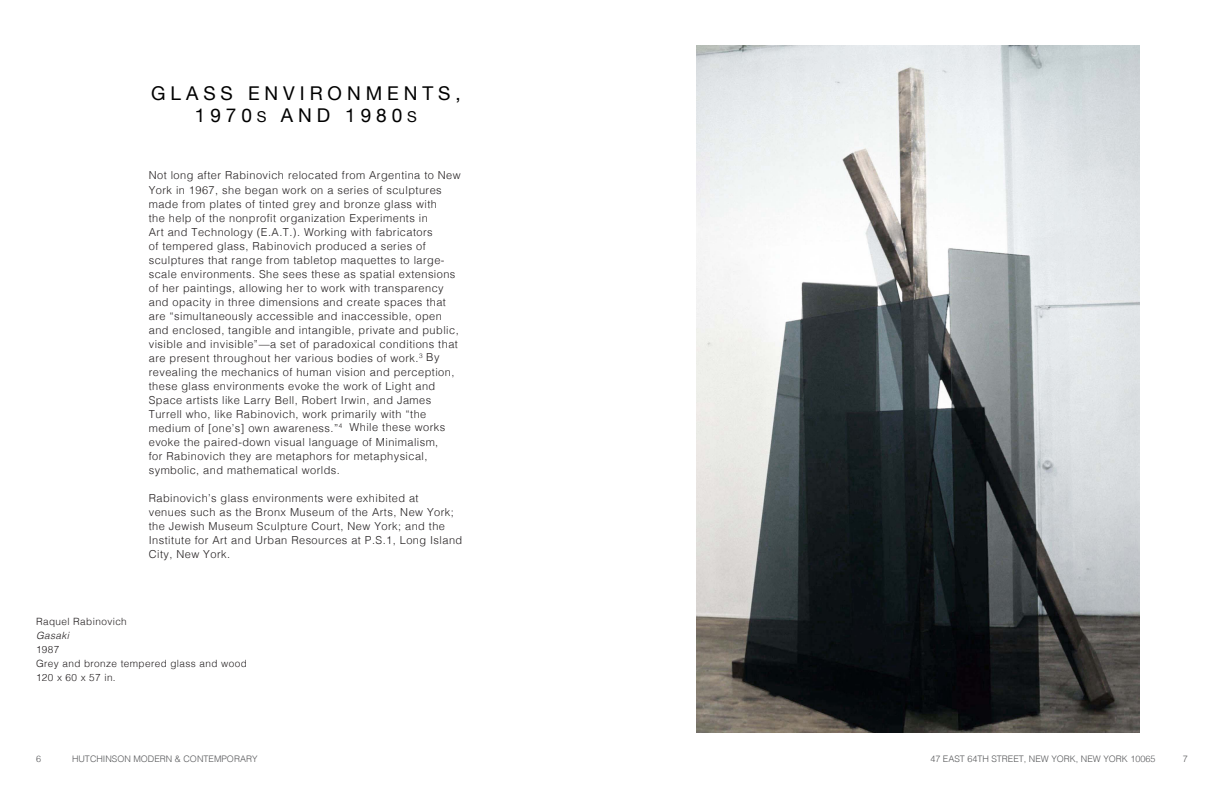
<style>
.page{position:relative;width:1224px;height:792px;background:#fff}
.page>*{position:absolute;margin:0;border:0;box-sizing:border-box;transform-origin:0 0}
.t1{font:19px/22.8px "Helvetica Neue";letter-spacing:.26em;color:#000;text-align:center}
.t2{font:300 11px/14px "Helvetica";letter-spacing:.04em;color:#231f20}
.t3{font:300 10px/14px "Helvetica";letter-spacing:.04em;color:#231f20}
.t4{font:italic 300 10px "Helvetica";letter-spacing:.04em;color:#231f20}
.t5{font:300 9px "Helvetica";color:#57585a}
.s1{font-size:15px}
</style>
<div class="page">
<img style="left:696px;top:45px;width:444px;height:688px">
<h1 class="t1" style="left:151px;top:83px;width:311px">GLASS ENVIRONMENTS,<br>1970<span class="s1">S</span> AND 1980<span class="s1">S</span></h1>
<p class="t2" style="left:149px;top:168px;width:313px">Not long after Rabinovich relocated from Argentina to New York in 1967, she began work on a series of sculptures made from plates of tinted grey and bronze glass with<br>the help of the nonprofit organization Experiments in<br>Art and Technology (E.A.T.). Working with fabricators<br>of tempered glass, Rabinovich produced a series of sculptures that range from tabletop maquettes to large&shy;scale environments. She sees these as spatial extensions of her paintings, allowing her to work with transparency and opacity in three dimensions and create spaces that are “simultaneously accessible and inaccessible, open and enclosed, tangible and intangible, private and public, visible and invisible”—a set of paradoxical conditions that are present throughout her various bodies of work.<sup>3</sup> By revealing the mechanics of human vision and perception, these glass environments evoke the work of Light and Space artists like Larry Bell, Robert Irwin, and James Turrell who, like Rabinovich, work primarily with “the medium of [one’s] own awareness.”<sup>4</sup> While these works evoke the paired-down visual language of Minimalism,<br>for Rabinovich they are metaphors for metaphysical, symbolic, and mathematical worlds.</p>
<p class="t2" style="left:149px;top:490px;width:315px">Rabinovich’s glass environments were exhibited at<br>venues such as the Bronx Museum of the Arts, New York; the Jewish Museum Sculpture Court, New York; and the Institute for Art and Urban Resources at P.S.1, Long Island City, New York.</p>
<p class="t3" style="left:36px;top:613px;width:92px">Raquel Rabinovich</p>
<p class="t4" style="left:36px;top:627px;width:35px">Gasaki</p>
<p class="t3" style="left:36px;top:641px;width:212px">1987<br>Grey and bronze tempered glass and wood<br>120 x 60 x 57 in.</p>
<p class="t5" style="left:36px;top:752px;width:7px">6</p>
<p class="t5" style="left:72px;top:752px;width:187px">HUTCHINSON MODERN &amp; CONTEMPORARY</p>
<p class="t5" style="left:930px;top:752px;width:227px">47 EAST 64TH STREET, NEW YORK, NEW YORK 10065</p>
<p class="t5" style="left:1183px;top:752px;width:7px">7</p>
</div>
